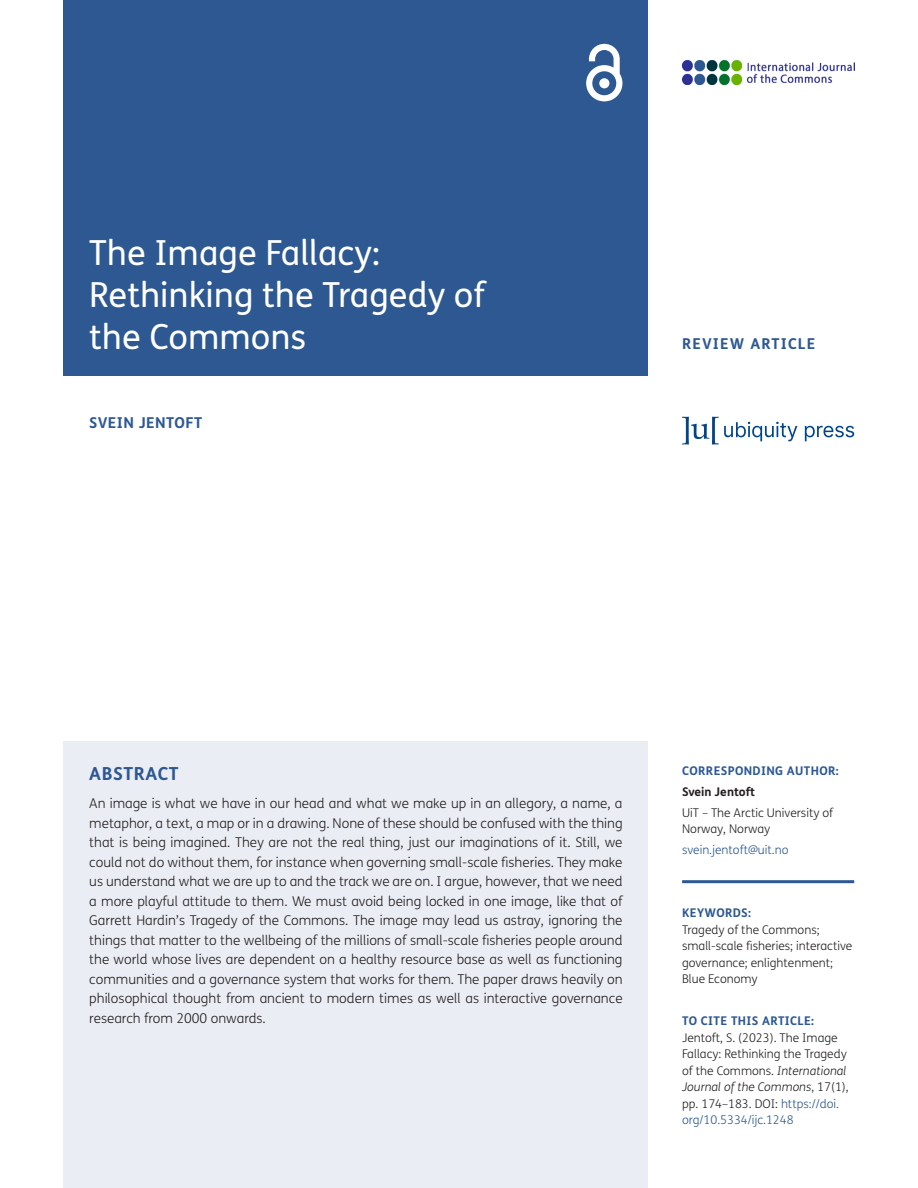
<style>
.page{position:relative;width:918px;height:1188px;background:#fff}
.page>*{position:absolute;margin:0;border:0;box-sizing:border-box;transform-origin:0 0}
.Article_Title{font:34.5px/42px "FS Me";color:#fff}
.Abstract_Heading{font:700 18px "FS Me";letter-spacing:.03em;color:#2d5892}
.Cover_Authors{font:700 15px "FS Me";letter-spacing:.06em;color:#2d5892}
.Cover_Authors-2{font:700 15px "FS Me";letter-spacing:.03em;color:#2d5892}
.Abstract_Copy{font:300 13.5px/19.5px "FS Me";color:#231f20;text-align:justify}
.t1{font:300 12px/16.5px "FS Me";color:#231f20}
.t2{font:700 12px "FS Me";letter-spacing:.03em;color:#2d5892}
.t3{font:300 12px "FS Me";color:#2d5892}
.t4{font:700 12px "FS Me";color:#231f20}
.s1{font-style:italic}
.s2{color:#2d5892}
</style>
<div class="page">
<div style="left:64px;top:0;width:584px;height:376px;background:#2d5892"></div>
<svg style="left:586px;top:44px;width:36px;height:57px"></svg>
<svg style="left:682px;top:417px;width:172px;height:28px"></svg>
<img style="left:682px;top:60px;width:172px;height:25px">
<div style="left:64px;top:741px;width:584px;height:447px;background:#eaeef4"></div>
<hr style="left:682px;top:880px;width:172px;height:3px;background:#2d5892">
<h1 class="Article_Title" style="left:89px;top:232px;width:397px">The Image Fallacy:<br>Rethinking the Tragedy of the Commons</h1>
<p class="Cover_Authors-2" style="left:89px;top:413px;width:114px">SVEIN JENTOFT</p>
<p class="Cover_Authors" style="left:682px;top:334px;width:135px">REVIEW ARTICLE</p>
<h1 class="Abstract_Heading" style="left:89px;top:763px;width:91px">ABSTRACT</h1>
<p class="Abstract_Copy" style="left:89px;top:794px;width:535px">An image is what we have in our head and what we make up in an allegory, a name, a metaphor, a text, a map or in a drawing. None of these should be confused with the thing that is being imagined. They are not the real thing, just our imaginations of it. Still, we could not do without them, for instance when governing small-scale fisheries. They make us understand what we are up to and the track we are on. I argue, however, that we need a more playful attitude to them. We must avoid being locked in one image, like that of Garrett Hardin’s Tragedy of the Commons. The image may lead us astray, ignoring the things that matter to the wellbeing of the millions of small-scale fisheries people around the world whose lives are dependent on a healthy resource base as well as functioning communities and a governance system that works for them. The paper draws heavily on philosophical thought from ancient to modern times as well as interactive governance research from 2000 onwards.</p>
<p class="t2" style="left:682px;top:763px;width:158px">CORRESPONDING AUTHOR:</p>
<p class="t4" style="left:682px;top:784px;width:75px">Svein Jentoft</p>
<p class="t1" style="left:682px;top:805px;width:153px">UiT – The Arctic University of<br>Norway, Norway</p>
<p class="t3" style="left:682px;top:843px;width:108px">svein.jentoft@uit.no</p>
<p class="t2" style="left:682px;top:905px;width:71px">KEYWORDS:</p>
<p class="t1" style="left:682px;top:922px;width:172px">Tragedy of the Commons; small-scale fisheries; interactive governance; enlightenment;<br>Blue Economy</p>
<p class="t2" style="left:682px;top:1013px;width:133px">TO CITE THIS ARTICLE:</p>
<p class="t1" style="left:682px;top:1030px;width:168px">Jentoft, S. (2023). The Image<br>Fallacy: Rethinking the Tragedy of the Commons. <span class="s1">International<br>Journal of the Commons</span>, 17(1), pp. 174–183. DOI: <span class="s2">https://doi. org/10.5334/ijc.1248</span></p>
</div>
